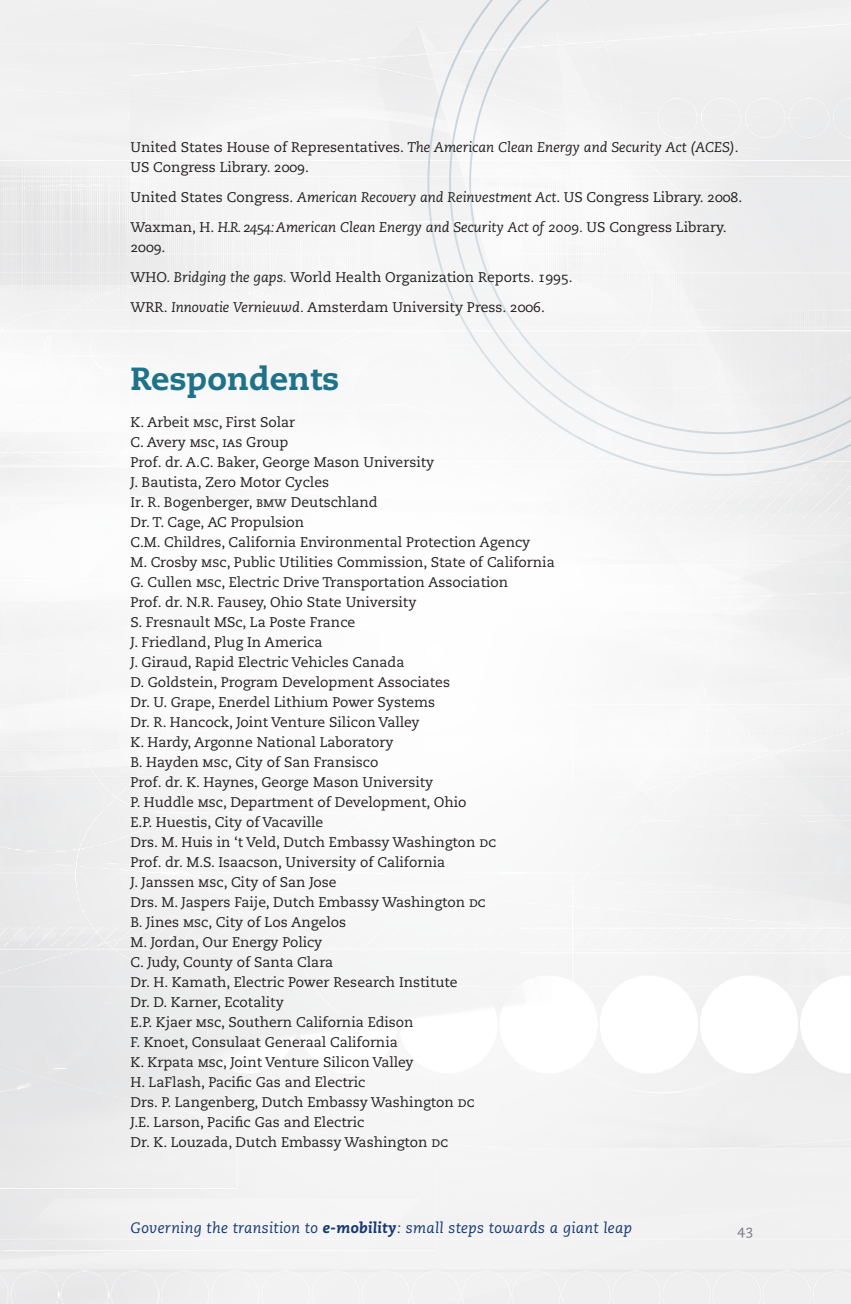
<style>
.page{position:relative;width:851px;height:1304px;background:#fff}
.page>*{position:absolute;margin:0;border:0;box-sizing:border-box;transform-origin:0 0}
.t1{font:32px "Caecilia Heavy Os F";color:#1e728a}
.t2{font:15px "Caecilia Italic Os F";letter-spacing:.02em;color:#153872}
.t3{font:14px/20px "Caecilia Roman Os F";color:#231f20}
.t4{font:14px/30px "Caecilia Italic Os F";color:#231f20}
.t5{font:14px "Caecilia Roman Os F";color:#76787b}
.s1{font-family:"Caecilia Italic Os F"}
.s2{font-family:"Caecilia Roman Os F"}
.s3{font-family:"Caecilia Roman SC"}
.s4{font-family:"Caecilia Heavy Italic Os F"}
</style>
<div class="page">
<div style="left:0;top:0;width:850px;height:1304px;background:#f5f5f5"></div>
<div style="left:0;top:0;width:43px;height:1304px;background:#efeff0"></div>
<svg style="left:427px;top:0;width:423px;height:476px"></svg>
<p class="t3" style="left:130px;top:137px;width:609px">United States House of Representatives. <span class="s1">The American Clean Energy and Security Act (ACES)</span>.<br>US Congress Library. 2009.</p>
<p class="t4" style="left:130px;top:182px;width:613px"><span class="s2">United States Congress.</span> American Recovery and Reinvestment Act<span class="s2">. US Congress Library. 2008.<br>Waxman, H.</span> H.R. 2454: American Clean Energy and Security Act of 2009. <span class="s2">US Congress Library.</span></p>
<p class="t3" style="left:130px;top:232px;width:443px;line-height:30px">2009.<br>WHO. <span class="s1">Bridging the gaps.</span> World Health Organization Reports. 1995.<br>WRR. <span class="s1">Innovatie Vernieuwd.</span> Amsterdam University Press. 2006.</p>
<p class="t1" style="left:130px;top:359px;width:210px">Respondents</p>
<p class="t3" style="left:130px;top:413px;width:425px">K. Arbeit <span class="s3">ms</span>c, First Solar<br>C. Avery <span class="s3">ms</span>c, <span class="s3">ias</span> Group<br>Prof. dr. A.C. Baker, George Mason University<br>J. Bautista, Zero Motor Cycles<br>Ir. R. Bogenberger, <span class="s3">bmw</span> Deutschland<br>Dr. T. Cage, AC Propulsion<br>C.M. Childres, California Environmental Protection Agency<br>M. Crosby <span class="s3">ms</span>c, Public Utilities Commission, State of California G. Cullen <span class="s3">ms</span>c, Electric Drive Transportation Association<br>Prof. dr. N.R. Fausey, Ohio State University<br>S. Fresnault MSc, La Poste France<br>J. Friedland, Plug In America<br>J. Giraud, Rapid Electric Vehicles Canada<br>D. Goldstein, Program Development Associates<br>Dr. U. Grape, Enerdel Lithium Power Systems<br>Dr. R. Hancock, Joint Venture Silicon Valley<br>K. Hardy, Argonne National Laboratory<br>B. Hayden <span class="s3">ms</span>c, City of San Fransisco<br>Prof. dr. K. Haynes, George Mason University<br>P. Huddle <span class="s3">ms</span>c, Department of Development, Ohio<br>E.P. Huestis, City of Vacaville<br>Drs. M. Huis in ‘t Veld, Dutch Embassy Washington <span class="s3">dc<br></span>Prof. dr. M.S. Isaacson, University of California<br>J. Janssen <span class="s3">ms</span>c, City of San Jose<br>Drs. M. Jaspers Faije, Dutch Embassy Washington <span class="s3">dc<br></span>B. Jines <span class="s3">ms</span>c, City of Los Angelos<br>M. Jordan, Our Energy Policy<br>C. Judy, County of Santa Clara<br>Dr. H. Kamath, Electric Power Research Institute<br>Dr. D. Karner, Ecotality<br>E.P. Kjaer <span class="s3">ms</span>c, Southern California Edison<br>F. Knoet, Consulaat Generaal California<br>K. Krpata <span class="s3">ms</span>c, Joint Venture Silicon Valley<br>H. LaFlash, Pacific Gas and Electric<br>Drs. P. Langenberg, Dutch Embassy Washington <span class="s3">dc<br></span>J.E. Larson, Pacific Gas and Electric<br>Dr. K. Louzada, Dutch Embassy Washington <span class="s3">dc</span></p>
<p class="t2" style="left:130px;top:1219px;width:503px">Governing the transition to <span class="s4">e-mobility</span>: small steps towards a giant leap</p>
<p class="t5" style="left:737px;top:1222px;width:17px">43</p>
</div>
